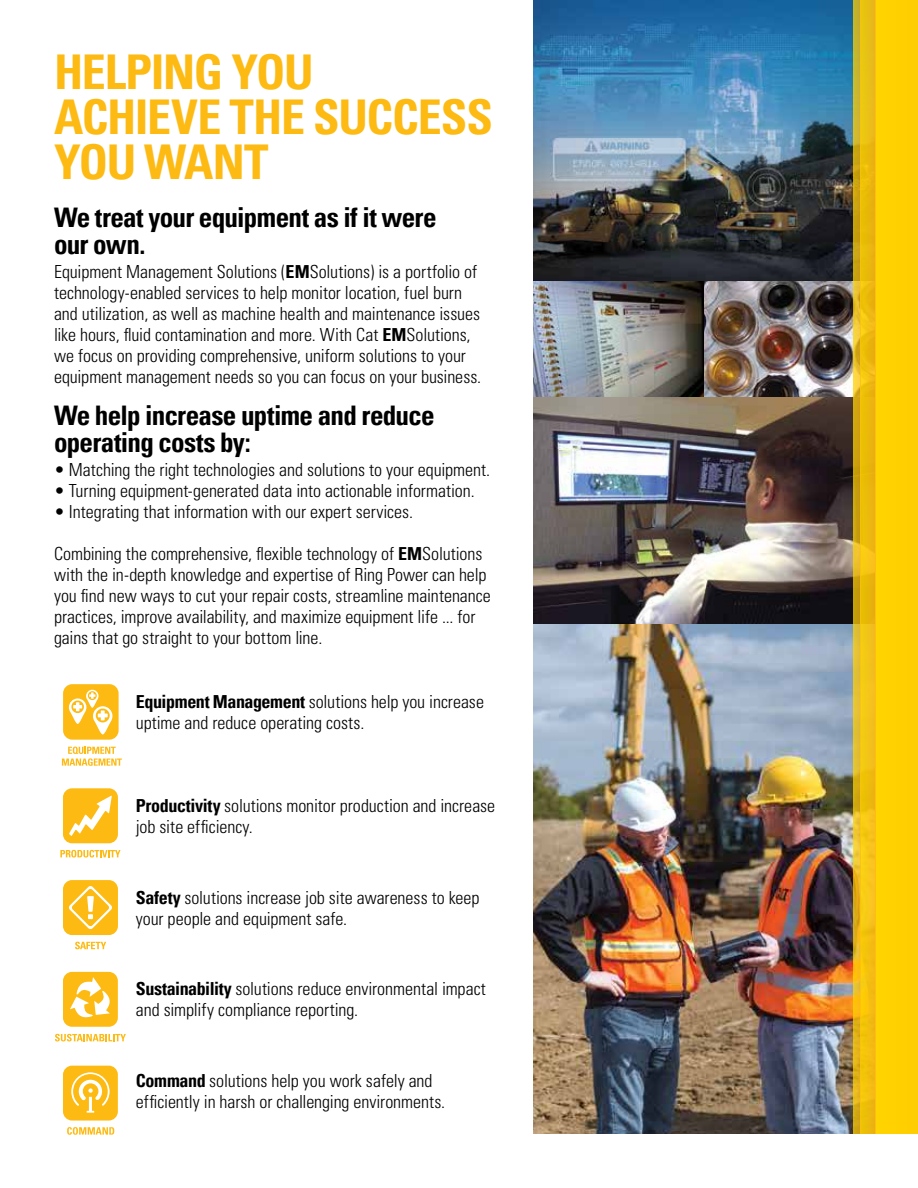
<style>
.page{position:relative;width:918px;height:1188px;background:#fff}
.page>*{position:absolute;margin:0;border:0;box-sizing:border-box;transform-origin:0 0}
.t1{font:700 condensed 48px/45px "Univers";letter-spacing:-.025em;color:#fdba12}
.t2{font:700 condensed 27px/27px "Univers";letter-spacing:-.025em;color:#000}
.t3{font:300 condensed 18px/21px "Univers";color:#000}
.s1{font-weight:700}
</style>
<div class="page">
<img style="left:533px;top:0;width:321px;height:1134px">
<svg style="left:60px;top:850px;width:61px;height:8px"></svg>
<svg style="left:63px;top:788px;width:55px;height:55px;background:#fdc63b"></svg>
<svg style="left:75px;top:942px;width:31px;height:7px"></svg>
<svg style="left:63px;top:880px;width:55px;height:55px;background:#fdc435"></svg>
<svg style="left:63px;top:684px;width:56px;height:56px"></svg>
<svg style="left:62px;top:747px;width:60px;height:19px"></svg>
<svg style="left:55px;top:1034px;width:71px;height:7px"></svg>
<svg style="left:63px;top:972px;width:55px;height:55px"></svg>
<svg style="left:67px;top:1127px;width:47px;height:8px"></svg>
<svg style="left:63px;top:1066px;width:55px;height:55px;background:#fdc53a"></svg>
<div style="left:875px;top:0;width:43px;height:1134px;background:#ffd000"></div>
<svg style="left:861px;top:0;width:14px;height:1134px;background:#eebe10"></svg>
<svg style="left:854px;top:0;width:7px;height:1134px;background:#ddb31d"></svg>
<h1 class="t1" style="left:54px;top:49px;width:441px">HELPING YOU<br>ACHIEVE THE SUCCESS<br>YOU WANT</h1>
<h2 class="t2" style="left:54px;top:204px;width:384px">We treat your equipment as if it were our own.</h2>
<p class="t3" style="left:54px;top:261px;width:429px">Equipment Management Solutions (<span class="s1">EM</span>Solutions) is a portfolio of technology-enabled services to help monitor location, fuel burn and utilization, as well as machine health and maintenance issues like hours, fluid contamination and more. With Cat <span class="s1">EM</span>Solutions, we focus on providing comprehensive, uniform solutions to your equipment management needs so you can focus on your business.</p>
<h2 class="t2" style="left:54px;top:402px;width:382px">We help increase uptime and reduce operating costs by:</h2>
<p class="t3" style="left:54px;top:459px;width:438px">• Matching the right technologies and solutions to your equipment.</p>
<p class="t3" style="left:54px;top:480px;width:422px">• Turning equipment-generated data into actionable information.</p>
<p class="t3" style="left:54px;top:501px;width:361px">• Integrating that information with our expert services.</p>
<p class="t3" style="left:54px;top:543px;width:438px">Combining the comprehensive, flexible technology of <span class="s1">EM</span>Solutions with the in-depth knowledge and expertise of Ring Power can help you find new ways to cut your repair costs, streamline maintenance practices, improve availability, and maximize equipment life ... for gains that go straight to your bottom line.</p>
<p class="t3" style="left:136px;top:691px;width:350px"><span class="s1">Equipment Management</span> solutions help you increase uptime and reduce operating costs.</p>
<p class="t3" style="left:136px;top:795px;width:361px"><span class="s1">Productivity</span> solutions monitor production and increase job site efficiency.</p>
<p class="t3" style="left:136px;top:887px;width:345px"><span class="s1">Safety</span> solutions increase job site awareness to keep your people and equipment safe.</p>
<p class="t3" style="left:136px;top:978px;width:352px"><span class="s1">Sustainability</span> solutions reduce environmental impact and simplify compliance reporting.</p>
<p class="t3" style="left:136px;top:1070px;width:311px"><span class="s1">Command</span> solutions help you work safely and efficiently in harsh or challenging environments.</p>
</div>
